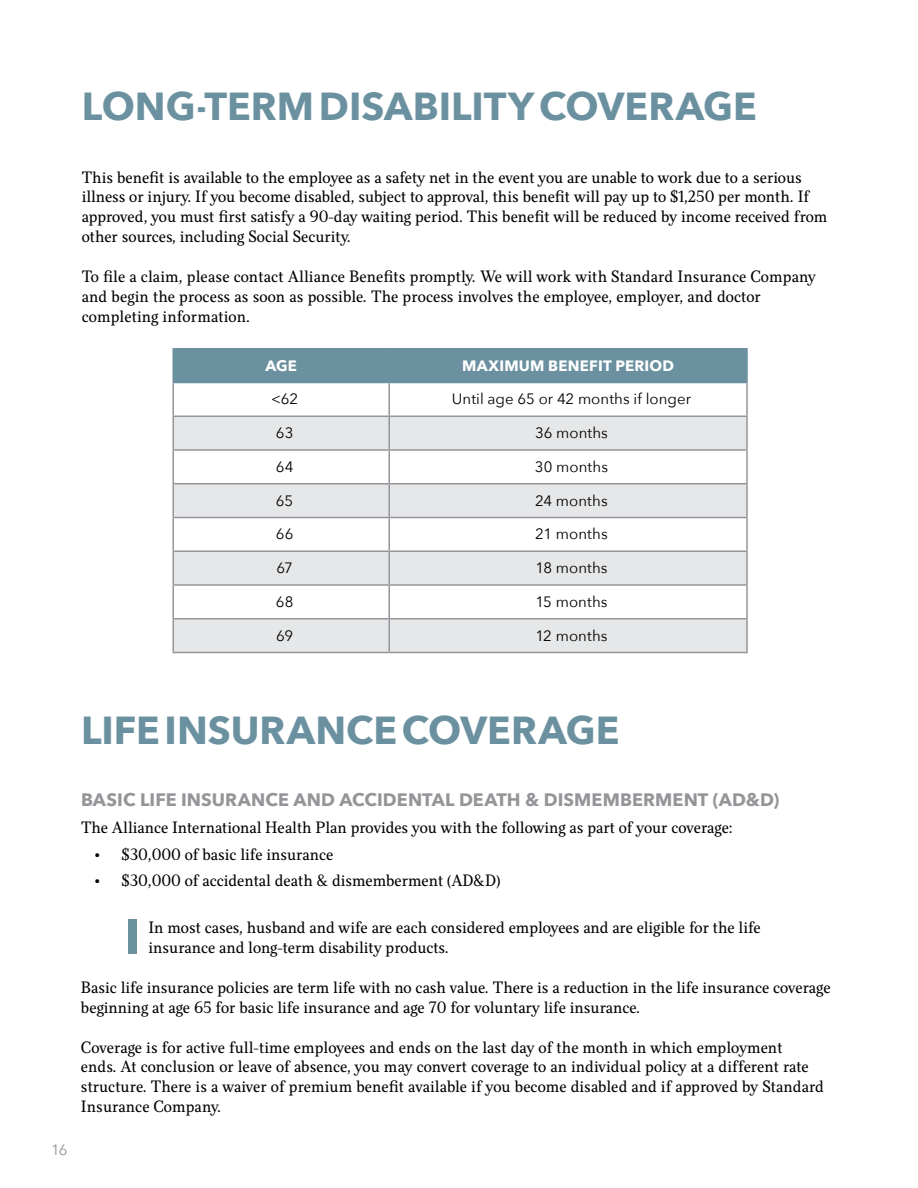
<style>
.page{position:relative;width:918px;height:1188px;background:#fff}
.page>*{position:absolute;margin:0;border:0;box-sizing:border-box;transform-origin:0 0}
.t1{font:700 39px "Avenir Next";color:#6b91a1}
.t2{font:700 18px "Avenir Next";letter-spacing:.005em;color:#939598}
.t3{font:16.5px/19.8px "Felice";color:#000}
.t4{font:15px "Avenir Next";letter-spacing:.005em;color:#000}
.t5{font:700 15px "Avenir Next";letter-spacing:.015em;color:#fff}
.t6{font:15px "Avenir Next";color:#939598}
</style>
<div class="page">
<div style="left:174px;top:350px;width:572px;height:32px;background:#6b91a1"></div>
<svg style="left:174px;top:417px;width:572px;height:235px;fill:#e6e7e8"></svg>
<hr style="left:172px;top:383px;width:2px;height:33px;background:#939598">
<hr style="left:172px;top:416px;width:217px;height:1px;background:#939598">
<hr style="left:172px;top:417px;width:2px;height:32px;background:#939598">
<hr style="left:389px;top:416px;width:359px;height:1px;background:#939598">
<hr style="left:172px;top:449px;width:217px;height:2px;background:#939598">
<hr style="left:172px;top:451px;width:2px;height:32px;background:#939598">
<hr style="left:389px;top:449px;width:359px;height:2px;background:#939598">
<hr style="left:172px;top:483px;width:217px;height:1px;background:#939598">
<hr style="left:172px;top:484px;width:2px;height:33px;background:#939598">
<hr style="left:389px;top:483px;width:359px;height:1px;background:#939598">
<hr style="left:172px;top:517px;width:217px;height:1px;background:#939598">
<hr style="left:172px;top:518px;width:2px;height:32px;background:#939598">
<hr style="left:389px;top:517px;width:359px;height:1px;background:#939598">
<hr style="left:172px;top:550px;width:217px;height:2px;background:#939598">
<hr style="left:172px;top:552px;width:2px;height:32px;background:#939598">
<hr style="left:389px;top:550px;width:359px;height:2px;background:#939598">
<hr style="left:172px;top:584px;width:217px;height:2px;background:#939598">
<hr style="left:172px;top:586px;width:2px;height:32px;background:#939598">
<hr style="left:389px;top:584px;width:359px;height:2px;background:#939598">
<hr style="left:172px;top:618px;width:217px;height:2px;background:#939598">
<hr style="left:172px;top:620px;width:2px;height:32px;background:#939598">
<hr style="left:389px;top:618px;width:359px;height:2px;background:#939598">
<hr style="left:172px;top:652px;width:217px;height:1px;background:#939598">
<hr style="left:172px;top:348px;width:217px;height:2px;background:#6b91a1">
<hr style="left:172px;top:350px;width:2px;height:32px;background:#6b91a1">
<hr style="left:389px;top:348px;width:359px;height:2px;background:#6b91a1">
<hr style="left:388px;top:350px;width:2px;height:32px;background:#6b91a1">
<hr style="left:746px;top:350px;width:2px;height:32px;background:#6b91a1">
<hr style="left:172px;top:382px;width:217px;height:1px;background:#6b91a1">
<hr style="left:389px;top:382px;width:359px;height:1px;background:#6b91a1">
<hr style="left:388px;top:383px;width:2px;height:33px;background:#939598">
<hr style="left:746px;top:383px;width:2px;height:33px;background:#939598">
<hr style="left:388px;top:417px;width:2px;height:32px;background:#939598">
<hr style="left:746px;top:417px;width:2px;height:32px;background:#939598">
<hr style="left:388px;top:451px;width:2px;height:32px;background:#939598">
<hr style="left:746px;top:451px;width:2px;height:32px;background:#939598">
<hr style="left:388px;top:484px;width:2px;height:33px;background:#939598">
<hr style="left:746px;top:484px;width:2px;height:33px;background:#939598">
<hr style="left:388px;top:518px;width:2px;height:32px;background:#939598">
<hr style="left:746px;top:518px;width:2px;height:32px;background:#939598">
<hr style="left:388px;top:552px;width:2px;height:32px;background:#939598">
<hr style="left:746px;top:552px;width:2px;height:32px;background:#939598">
<hr style="left:388px;top:586px;width:2px;height:32px;background:#939598">
<hr style="left:746px;top:586px;width:2px;height:32px;background:#939598">
<hr style="left:388px;top:620px;width:2px;height:32px;background:#939598">
<hr style="left:746px;top:620px;width:2px;height:32px;background:#939598">
<hr style="left:389px;top:652px;width:359px;height:1px;background:#939598">
<div style="left:129px;top:919px;width:8px;height:35px;background:#6b91a1"></div>
<h1 class="t1" style="left:82px;top:72px;width:677px">LONG-TERMDISABILITYCOVERAGE</h1>
<p class="t3" style="left:82px;top:167px;width:747px">This benefit is available to the employee as a safety net in the event you are unable to work due to a serious illness or injury. If you become disabled, subject to approval, this benefit will pay up to $1,250 per month. If approved, you must first satisfy a 90-day waiting period. This benefit will be reduced by income received from other sources, including Social Security.</p>
<p class="t3" style="left:82px;top:267px;width:736px">To file a claim, please contact Alliance Benefits promptly. We will work with Standard Insurance Company and begin the process as soon as possible. The process involves the employee, employer, and doctor completing information.</p>
<p class="t5" style="left:265px;top:352px;width:33px">AGE</p>
<p class="t5" style="left:462px;top:352px;width:213px">MAXIMUM BENEFIT PERIOD</p>
<p class="t4" style="left:271px;top:386px;width:29px">&lt;62</p>
<p class="t4" style="left:452px;top:386px;width:241px">Until age 65 or 42 months if longer</p>
<p class="t4" style="left:276px;top:420px;width:19px">63</p>
<p class="t4" style="left:535px;top:420px;width:74px">36 months</p>
<p class="t4" style="left:276px;top:454px;width:19px">64</p>
<p class="t4" style="left:535px;top:454px;width:75px">30 months</p>
<p class="t4" style="left:276px;top:488px;width:19px">65</p>
<p class="t4" style="left:535px;top:488px;width:74px">24 months</p>
<p class="t4" style="left:276px;top:521px;width:19px">66</p>
<p class="t4" style="left:535px;top:521px;width:74px">21 months</p>
<p class="t4" style="left:276px;top:555px;width:18px">67</p>
<p class="t4" style="left:535px;top:555px;width:74px">18 months</p>
<p class="t4" style="left:276px;top:589px;width:19px">68</p>
<p class="t4" style="left:535px;top:589px;width:74px">15 months</p>
<p class="t4" style="left:276px;top:623px;width:18px">69</p>
<p class="t4" style="left:536px;top:623px;width:73px">12 months</p>
<h1 class="t1" style="left:81px;top:697px;width:540px">LIFEINSURANCECOVERAGE</h1>
<p class="t6" style="left:51px;top:1138px;width:18px">16</p>
<p class="t2" style="left:81px;top:785px;width:700px">BASIC LIFE INSURANCE AND ACCIDENTAL DEATH &amp; DISMEMBERMENT (AD&amp;D)</p>
<p class="t3" style="left:81px;top:818px;width:653px">The Alliance International Health Plan provides you with the following as part of your coverage:</p>
<p class="t3" style="left:94px;top:844px;width:240px">• $30,000 of basic life insurance</p>
<p class="t3" style="left:94px;top:871px;width:407px">• $30,000 of accidental death &amp; dismemberment (AD&amp;D)</p>
<p class="t3" style="left:148px;top:918px;width:614px">In most cases, husband and wife are each considered employees and are eligible for the life insurance and long-term disability products.</p>
<p class="t3" style="left:81px;top:978px;width:751px">Basic life insurance policies are term life with no cash value. There is a reduction in the life insurance coverage beginning at age 65 for basic life insurance and age 70 for voluntary life insurance.</p>
<p class="t3" style="left:81px;top:1037px;width:745px">Coverage is for active full-time employees and ends on the last day of the month in which employment<br>ends. At conclusion or leave of absence, you may convert coverage to an individual policy at a different rate structure. There is a waiver of premium benefit available if you become disabled and if approved by Standard Insurance Company.</p>
</div>
